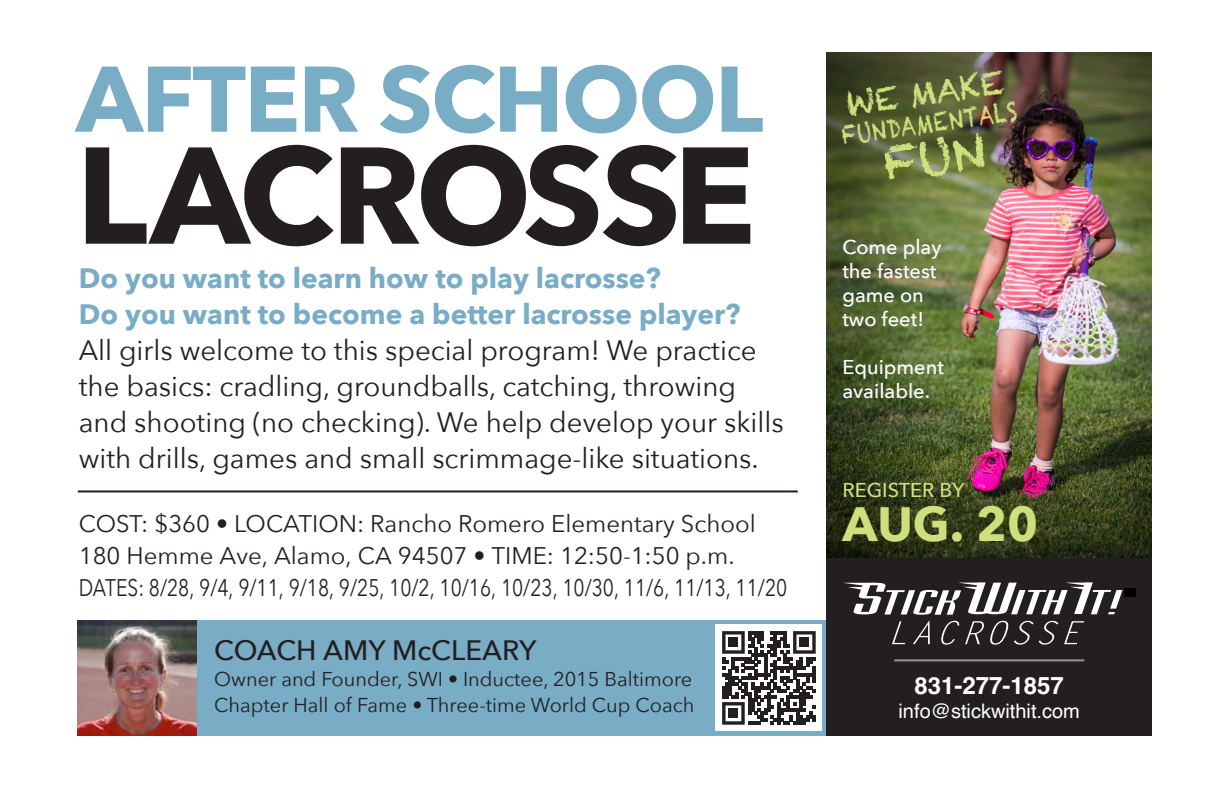
<style>
.page{position:relative;width:1224px;height:792px;background:#fff}
.page>*{position:absolute;margin:0;border:0;box-sizing:border-box;transform-origin:0 0}
.t1{font:700 136px "Avenir Next";letter-spacing:-.04em;color:#231f20}
.t2{font:700 92px "Avenir Next";letter-spacing:-.02em;color:#79acc5}
.t3{font:700 48px "Avenir Next";color:#cee07e}
.t4{font:32px "Chalkduster";color:#cee07e}
.t5{font:28px/36px "Avenir Next";color:#231f20}
.t6{font:700 28px/36px "Avenir Next";color:#79acc5}
.t7{font:500 28px "Avenir Next";color:#231f20}
.t8{font:26px "Chalkduster";color:#cee07e;scale:.76 1}
.t9{font:24px/32px "Avenir Next";color:#231f20}
.t10{font:700 24px "Helvetica";color:#fff}
.t11{font:20px/26px "Avenir Next";color:#231f20}
.t12{font:500 20px/24px "Avenir Next";color:#fff}
.t13{font:20px "Helvetica";color:#fff}
.t14{font:500 20px "Avenir Next";color:#cee07e}
</style>
<div class="page">
<img style="left:827px;top:52px;width:325px;height:506px">
<div style="left:86px;top:620px;width:741px;height:116px;background:#79acc5"></div>
<img style="left:77px;top:620px;width:119px;height:116px">
<hr style="left:78px;top:490px;width:720px;height:2px;background:#231f20">
<div style="left:827px;top:558px;width:325px;height:178px;background:#231f20"></div>
<svg style="left:845px;top:583px;width:278px;height:62px"></svg>
<div style="left:1124px;top:588px;width:12px;height:9px;background:#000"></div>
<hr style="left:894px;top:659px;width:190px;height:2px;background:#939598">
<div style="left:716px;top:625px;width:106px;height:106px;background:#fff"></div>
<svg style="left:722px;top:631px;width:94px;height:94px"></svg>
<div style="left:729px;top:638px;width:9px;height:9px;background:#231f20"></div>
<div style="left:800px;top:638px;width:9px;height:9px;background:#231f20"></div>
<div style="left:729px;top:709px;width:9px;height:9px;background:#231f20"></div>
<svg style="left:882px;top:133px;width:105px;height:48px;background:#656f3e"></svg>
<h2 class="t2" style="left:76px;top:20px;width:689px">AFTER SCHOOL</h2>
<h1 class="t1" style="left:76px;top:78px;width:681px">LACROSSE</h1>
<p class="t6" style="left:79px;top:259px;width:663px">Do you want to learn how to play lacrosse?<br>Do you want to become a better lacrosse player?</p>
<p class="t5" style="left:79px;top:331px;width:706px">All girls welcome to this special program! We practice the basics: cradling, groundballs, catching, throwing and shooting (no checking). We help develop your skills with drills, games and small scrimmage-like situations.</p>
<p class="t9" style="left:79px;top:506px;width:710px">COST: $360 • LOCATION: Rancho Romero Elementary School<br>180 Hemme Ave, Alamo, CA 94507 • TIME: 12:50-1:50 p.m.<br>DATES: 8/28, 9/4, 9/11, 9/18, 9/25, 10/2, 10/16, 10/23, 10/30, 11/6, 11/13, 11/20</p>
<p class="t7" style="left:214px;top:626px;width:324px">COACH AMY McCLEARY</p>
<p class="t11" style="left:214px;top:665px;width:482px">Owner and Founder, SWI • Inductee, 2015 Baltimore<br>Chapter Hall of Fame • Three-time World Cup Coach</p>
<p class="t4" style="left:844px;top:86px;width:161px;rotate:-8deg">WE MAKE</p>
<p class="t8" style="left:840px;top:120px;width:234px;rotate:-8deg">FUNDAMENTALS</p>
<p class="t12" style="left:842px;top:234px;width:101px">Come play the fastest game on two feet!</p>
<p class="t12" style="left:842px;top:354px;width:103px">Equipment available.</p>
<p class="t14" style="left:842px;top:473px;width:124px">REGISTER BY</p>
<h3 class="t3" style="left:842px;top:482px;width:197px">AUG. 20</h3>
<p class="t10" style="left:915px;top:671px;width:151px">831-277-1857</p>
<p class="t13" style="left:899px;top:696px;width:183px">info@stickwithit.com</p>
</div>
